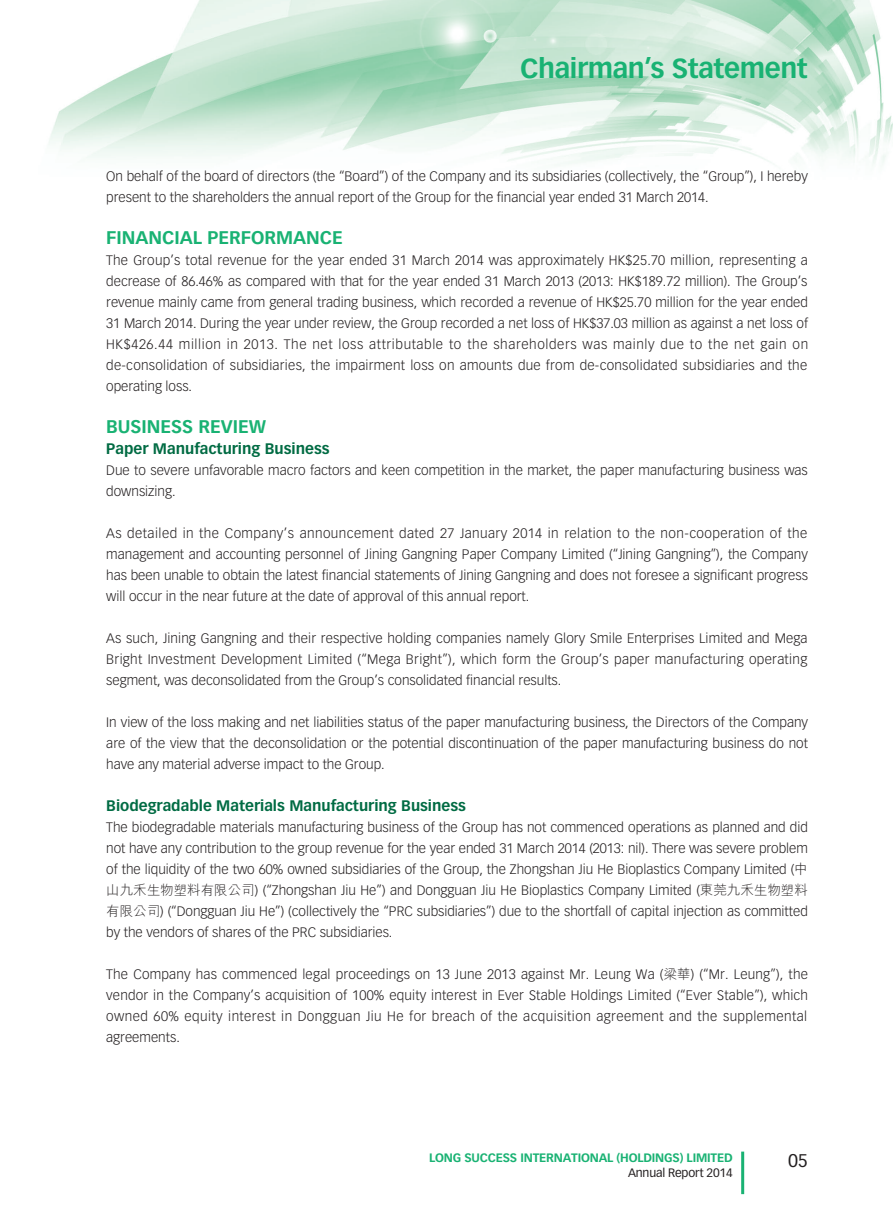
<style>
.page{position:relative;width:893px;height:1212px;background:#fff}
.page>*{position:absolute;margin:0;border:0;box-sizing:border-box;transform-origin:0 0}
.t1{font:700 27px "Vectora LT Std";letter-spacing:-.015em;color:#19b273}
._01_H1{font:700 18px "Vectora LT Std";color:#19b273}
.t2{font:18px "Vectora LT Std";color:#231f20}
._02_H2{font:700 15px "Vectora LT Std";color:#006b43}
._00_txt{font:300 13.5px/21px "Vectora LT Std";color:#231f20;text-align:justify}
.t3{font:700 12px "Vectora LT Std";letter-spacing:-.015em;color:#19b273}
.t4{font:12px "Vectora LT Std";letter-spacing:-.015em;color:#231f20}
.s1{font-family:"M Hei HK"}
</style>
<div class="page">
<img style="left:49px;top:0;width:844px;height:1195px">
<hr style="left:741px;top:1151px;width:3px;height:43px;background:#19b273">
<p class="t1" style="left:520px;top:52px;width:289px">Chairman’s Statement</p>
<p class="_00_txt" style="left:106px;top:166px;width:703px">On behalf of the board of directors (the “Board”) of the Company and its subsidiaries (collectively, the “Group”), I hereby present to the shareholders the annual report of the Group for the financial year ended 31 March 2014.</p>
<p class="_01_H1" style="left:106px;top:227px;width:238px">FINANCIAL PERFORMANCE</p>
<p class="_00_txt" style="left:106px;top:250px;width:703px">The Group’s total revenue for the year ended 31 March 2014 was approximately HK$25.70 million, representing a decrease of 86.46% as compared with that for the year ended 31 March 2013 (2013: HK$189.72 million). The Group’s revenue mainly came from general trading business, which recorded a revenue of HK$25.70 million for the year ended 31 March 2014. During the year under review, the Group recorded a net loss of HK$37.03 million as against a net loss of HK$426.44 million in 2013. The net loss attributable to the shareholders was mainly due to the net gain on de-consolidation of subsidiaries, the impairment loss on amounts due from de-consolidated subsidiaries and the operating loss.</p>
<p class="_01_H1" style="left:106px;top:416px;width:162px">BUSINESS REVIEW</p>
<p class="_02_H2" style="left:106px;top:440px;width:225px">Paper Manufacturing Business</p>
<p class="_00_txt" style="left:106px;top:460px;width:703px">Due to severe unfavorable macro factors and keen competition in the market, the paper manufacturing business was downsizing.</p>
<p class="_00_txt" style="left:106px;top:523px;width:703px">As detailed in the Company’s announcement dated 27 January 2014 in relation to the non-cooperation of the management and accounting personnel of Jining Gangning Paper Company Limited (“Jining Gangning”), the Company has been unable to obtain the latest financial statements of Jining Gangning and does not foresee a significant progress will occur in the near future at the date of approval of this annual report.</p>
<p class="_00_txt" style="left:106px;top:628px;width:703px">As such, Jining Gangning and their respective holding companies namely Glory Smile Enterprises Limited and Mega Bright Investment Development Limited (“Mega Bright”), which form the Group’s paper manufacturing operating segment, was deconsolidated from the Group’s consolidated financial results.</p>
<p class="_00_txt" style="left:106px;top:712px;width:703px">In view of the loss making and net liabilities status of the paper manufacturing business, the Directors of the Company are of the view that the deconsolidation or the potential discontinuation of the paper manufacturing business do not have any material adverse impact to the Group.</p>
<p class="_02_H2" style="left:106px;top:797px;width:361px">Biodegradable Materials Manufacturing Business</p>
<p class="_00_txt" style="left:106px;top:817px;width:703px">The biodegradable materials manufacturing business of the Group has not commenced operations as planned and did not have any contribution to the group revenue for the year ended 31 March 2014 (2013: nil). There was severe problem of the liquidity of the two 60% owned subsidiaries of the Group, the Zhongshan Jiu He Bioplastics Company Limited (<span class="s1">中山九禾生物塑料有限公司</span>) (“Zhongshan Jiu He”) and Dongguan Jiu He Bioplastics Company Limited (<span class="s1">東莞九禾生物塑料有限公司</span>) (“Dongguan Jiu He”) (collectively the “PRC subsidiaries”) due to the shortfall of capital injection as committed by the vendors of shares of the PRC subsidiaries.</p>
<p class="_00_txt" style="left:106px;top:964px;width:703px">The Company has commenced legal proceedings on 13 June 2013 against Mr. Leung Wa (<span class="s1">梁華</span>) (“Mr. Leung”), the vendor in the Company’s acquisition of 100% equity interest in Ever Stable Holdings Limited (“Ever Stable”), which owned 60% equity interest in Dongguan Jiu He for breach of the acquisition agreement and the supplemental agreements.</p>
<p class="t3" style="left:429px;top:1150px;width:305px">LONG SUCCESS INTERNATIONAL (HOLDINGS) LIMITED</p>
<p class="t4" style="left:628px;top:1165px;width:106px">Annual Report 2014</p>
<p class="t2" style="left:788px;top:1149px;width:21px">05</p>
</div>
